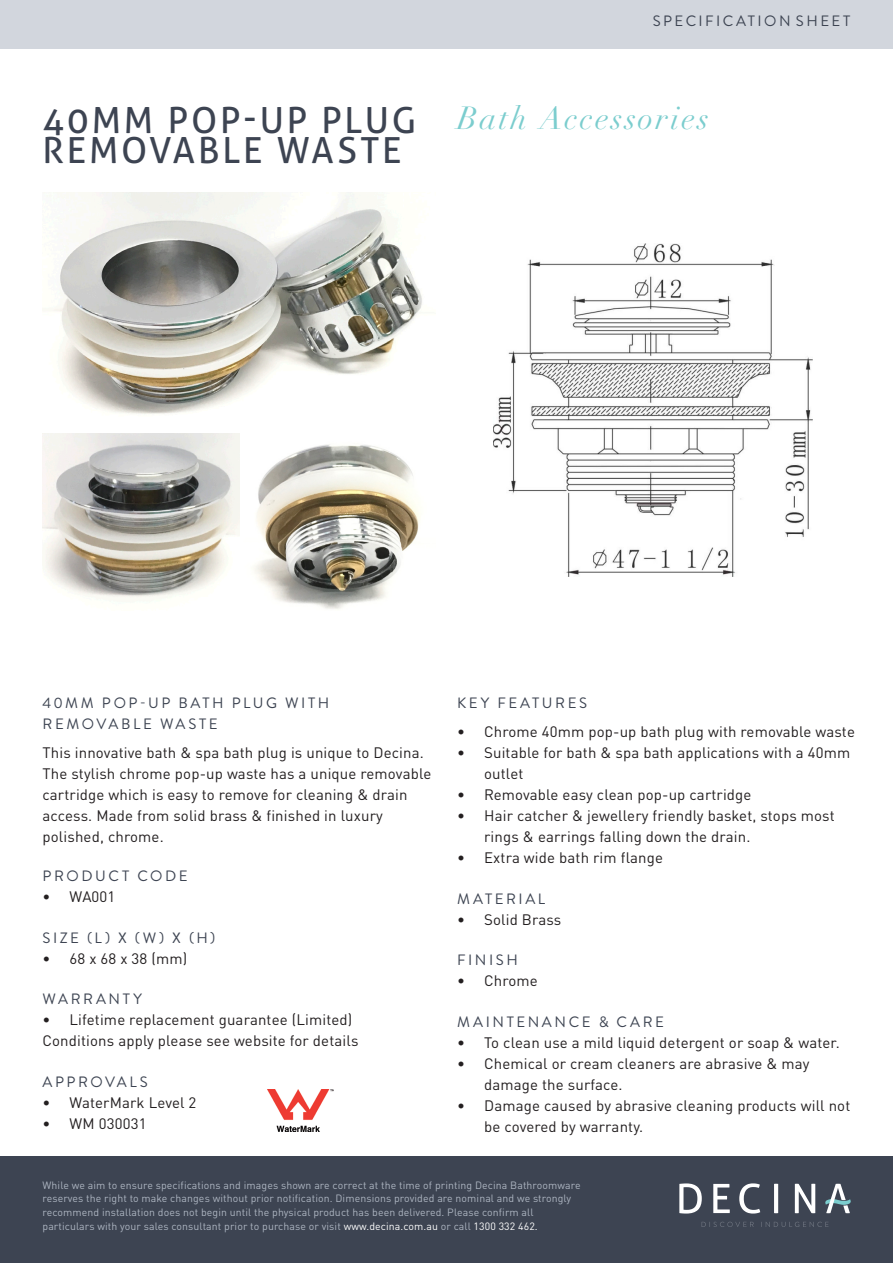
<style>
.page{position:relative;width:893px;height:1263px;background:#fff}
.page>*{position:absolute;margin:0;border:0;box-sizing:border-box;transform-origin:0 0}
.Top_Header{font:36px/30px "Aller";letter-spacing:.08em;color:#3d4452}
.Name_of_product_segm{font:italic 31.5px "Didot LT Std";letter-spacing:.07em;color:#7bcdce}
.body{font:15px/21px "DIN Pro";letter-spacing:.01em;color:#231f20}
.body-2{font:15px "Brandon Grotesque";letter-spacing:.175em;color:#3d4452}
.Header_2{font:15px/21px "Brandon Grotesque";letter-spacing:.175em;color:#3d4452}
.Header_Style{font:15px "Brandon Grotesque";letter-spacing:.165em;color:#3d4452}
.Bottom_Footer{font:10.5px/13.5px "DIN Pro";letter-spacing:.01em;color:#adb5c1}
.s1{color:#fff}
</style>
<div class="page">
<div style="left:0;top:1157px;width:893px;height:106px;background:#3d4452"></div>
<div style="left:0;top:0;width:893px;height:49px;background:#d2d6dd"></div>
<svg style="left:701px;top:1222px;width:53px;height:5px"></svg>
<svg style="left:761px;top:1222px;width:67px;height:5px"></svg>
<svg style="left:679px;top:1183px;width:23px;height:30px"></svg>
<svg style="left:713px;top:1184px;width:17px;height:29px"></svg>
<svg style="left:739px;top:1183px;width:21px;height:30px"></svg>
<svg style="left:774px;top:1184px;width:4px;height:29px"></svg>
<svg style="left:795px;top:1184px;width:20px;height:29px"></svg>
<svg style="left:825px;top:1184px;width:26px;height:29px"></svg>
<img style="left:43px;top:433px;width:196px;height:169px">
<img style="left:267px;top:1090px;width:67px;height:41px">
<img style="left:43px;top:192px;width:379px;height:222px">
<img style="left:494px;top:243px;width:318px;height:334px">
<img style="left:254px;top:444px;width:166px;height:165px">
<p class="Header_Style" style="left:653px;top:11px;width:199px">SPECIFICATION SHEET</p>
<p class="Top_Header" style="left:43px;top:105px;width:375px">40MM POP-UP PLUG<br>REMOVABLE WASTE</p>
<p class="Name_of_product_segm" style="left:457px;top:99px;width:253px">Bath Accessories</p>
<p class="Header_2" style="left:43px;top:692px;width:288px">40MM POP-UP BATH PLUG WITH<br>REMOVABLE WASTE</p>
<p class="body" style="left:43px;top:741px;width:390px">This innovative bath &amp; spa bath plug is unique to Decina.<br>The stylish chrome pop-up waste has a unique removable cartridge which is easy to remove for cleaning &amp; drain access. Made from solid brass &amp; finished in luxury polished, chrome.</p>
<p class="body-2" style="left:43px;top:866px;width:147px">PRODUCT CODE</p>
<p class="body" style="left:43px;top:885px;width:74px">• WA001</p>
<p class="body-2" style="left:43px;top:927px;width:174px">SIZE (L) X (W) X (H)</p>
<p class="body" style="left:43px;top:946px;width:146px">• 68 x 68 x 38 (mm)</p>
<p class="body-2" style="left:43px;top:989px;width:101px">WARRANTY</p>
<p class="body" style="left:43px;top:1008px;width:311px">• Lifetime replacement guarantee (Limited)</p>
<p class="body" style="left:43px;top:1029px;width:317px">Conditions apply please see website for details</p>
<p class="body-2" style="left:43px;top:1071px;width:107px">APPROVALS</p>
<p class="body" style="left:43px;top:1090px;width:155px">• WaterMark Level 2</p>
<p class="body" style="left:43px;top:1111px;width:105px">• WM 030031</p>
<p class="Header_2" style="left:457px;top:692px;width:131px">KEY FEATURES</p>
<p class="body" style="left:457px;top:720px;width:399px">• Chrome 40mm pop-up bath plug with removable waste</p>
<p class="body" style="left:484px;top:741px;width:368px;text-indent:-27px">• Suitable for bath &amp; spa bath applications with a 40mm outlet</p>
<p class="body" style="left:457px;top:783px;width:296px">• Removable easy clean pop-up cartridge</p>
<p class="body" style="left:484px;top:804px;width:352px;text-indent:-27px">• Hair catcher &amp; jewellery friendly basket, stops most rings &amp; earrings falling down the drain.</p>
<p class="body" style="left:457px;top:846px;width:207px">• Extra wide bath rim flange</p>
<p class="body-2" style="left:457px;top:888px;width:90px">MATERIAL</p>
<p class="body" style="left:457px;top:907px;width:106px">• Solid Brass</p>
<p class="body-2" style="left:457px;top:950px;width:62px">FINISH</p>
<p class="body" style="left:457px;top:969px;width:82px">• Chrome</p>
<p class="body-2" style="left:457px;top:1011px;width:208px">MAINTENANCE &amp; CARE</p>
<p class="body" style="left:457px;top:1030px;width:384px">• To clean use a mild liquid detergent or soap &amp; water.</p>
<p class="body" style="left:484px;top:1051px;width:327px;text-indent:-27px">• Chemical or cream cleaners are abrasive &amp; may damage the surface.</p>
<p class="body" style="left:484px;top:1093px;width:368px;text-indent:-27px">• Damage caused by abrasive cleaning products will not be covered by warranty.</p>
<p class="Bottom_Footer" style="left:43px;top:1177px;width:540px">While we aim to ensure specifications and images shown are correct at the time of printing Decina Bathroomware reserves the right to make changes without prior notification. Dimensions provided are nominal and we strongly recommend installation does not begin until the physical product has been delivered. Please confirm all particulars with your sales consultant prior to purchase or visit <span class="s1">www.decina.com.au</span> or call <span class="s1">1300 332 462.</span></p>
</div>
